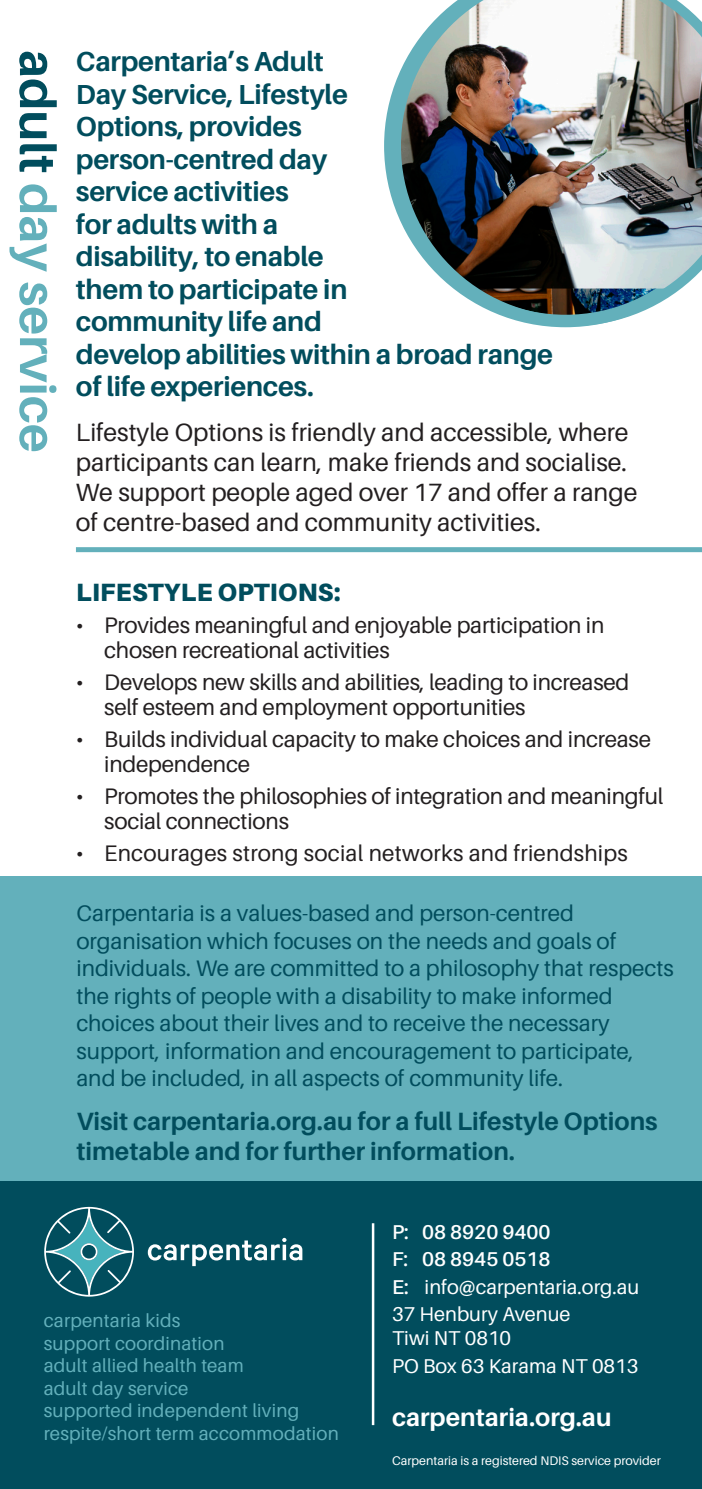
<style>
.page{position:relative;width:702px;height:1489px;background:#fff}
.page>*{position:absolute;margin:0;border:0;box-sizing:border-box;transform-origin:0 0}
.t1{font:700 50px "Aileron";color:#63b0bb}
.Main_Text{font:700 27.5px/32.5px "Aileron";letter-spacing:-.01em;color:#014d5d}
.Second_Para{font:25px/30px "Aileron";color:#231f20}
.Visit_www{font:700 25px/30px "Aileron";color:#014d5d}
.t2{font:700 25px "Aileron";color:#fff}
.Bullets_Heading{font:900 25px "Aileron";letter-spacing:.01em;color:#014d5d}
.Blue_Section_Text{font:22.5px/27.5px "Aileron";color:#014d5d}
.t3{font:22.5px/25px "Aileron";letter-spacing:-.01em;color:#231f20}
.t4{font:22.5px "Aileron";letter-spacing:.01em;color:#231f20}
.t5{font:20px/24px "Aileron";color:#fff}
.t6{font:600 20px "Aileron";color:#fff}
.t7{font:18.75px/22.5px "Aileron";letter-spacing:.01em;color:#63b0bb}
.t8{font:12.5px "Aileron";color:#fff}
.s1{color:#014d5d}
.s2{font-weight:600}
</style>
<div class="page">
<svg style="left:384px;top:96px;width:202px;height:231px"></svg>
<div style="left:0;top:1181px;width:702px;height:307px;background:#014d5d"></div>
<div style="left:76px;top:547px;width:626px;height:5px;background:#63b0bb"></div>
<hr style="left:372px;top:1223px;width:2px;height:201px;background:#fff">
<svg style="left:148px;top:1237px;width:154px;height:28px"></svg>
<svg style="left:44px;top:1206px;width:90px;height:90px"></svg>
<img style="left:391px;top:0;width:311px;height:326px">
<div style="left:0;top:875px;width:702px;height:305px;background:#63b0bb"></div>
<p class="t1" style="left:65px;top:50px;width:404px;rotate:90deg"><span class="s1">adult</span> day service</p>
<p class="Main_Text" style="left:76px;top:46px;width:478px">Carpentaria’s Adult<br>Day Service, Lifestyle<br>Options, provides<br>person-centred day<br>service activities<br>for adults with a<br>disability, to enable<br>them to participate in<br>community life and<br>develop abilities within a broad range of life experiences.</p>
<p class="Second_Para" style="left:76px;top:417px;width:563px">Lifestyle Options is friendly and accessible, where participants can learn, make friends and socialise.<br>We support people aged over 17 and offer a range of centre-based and community activities.</p>
<p class="Bullets_Heading" style="left:76px;top:577px;width:266px">LIFESTYLE OPTIONS:</p>
<p class="t3" style="left:104px;top:612px;width:501px;text-indent:-28px">• Provides meaningful and enjoyable participation in chosen recreational activities</p>
<p class="t3" style="left:104px;top:669px;width:526px;text-indent:-28px">• Develops new skills and abilities, leading to increased self esteem and employment opportunities</p>
<p class="t3" style="left:104px;top:727px;width:548px;text-indent:-28px">• Builds individual capacity to make choices and increase independence</p>
<p class="t3" style="left:104px;top:784px;width:560px;text-indent:-28px">• Promotes the philosophies of integration and meaningful social connections</p>
<p class="t4" style="left:76px;top:841px;width:553px">• Encourages strong social networks and friendships</p>
<p class="Blue_Section_Text" style="left:76px;top:899px;width:599px">Carpentaria is a values-based and person-centred organisation which focuses on the needs and goals of individuals. We are committed to a philosophy that respects the rights of people with a disability to make informed choices about their lives and to receive the necessary support, information and encouragement to participate, and be included, in all aspects of community life.</p>
<p class="Visit_www" style="left:76px;top:1106px;width:582px">Visit carpentaria.org.au for a full Lifestyle Options timetable and for further information.</p>
<p class="t7" style="left:44px;top:1309px;width:182px">carpentaria kids support coordination</p>
<p class="t7" style="left:44px;top:1354px;width:201px">adult allied health team adult day service</p>
<p class="t7" style="left:44px;top:1399px;width:257px">supported independent living</p>
<p class="t7" style="left:44px;top:1421px;width:296px">respite/short term accommodation</p>
<p class="t6" style="left:392px;top:1220px;width:160px">P: 08 8920 9400</p>
<p class="t6" style="left:392px;top:1248px;width:160px">F: 08 8945 0518</p>
<p class="t5" style="left:392px;top:1274px;width:249px"><span class="s2">E:</span> info@carpentaria.org.au</p>
<p class="t5" style="left:392px;top:1302px;width:180px">37 Henbury Avenue<br>Tiwi NT 0810</p>
<p class="t5" style="left:392px;top:1353px;width:248px">PO Box 63 Karama NT 0813</p>
<p class="t2" style="left:392px;top:1402px;width:221px">carpentaria.org.au</p>
<p class="t8" style="left:392px;top:1453px;width:270px">Carpentaria is a registered NDIS service provider</p>
</div>
